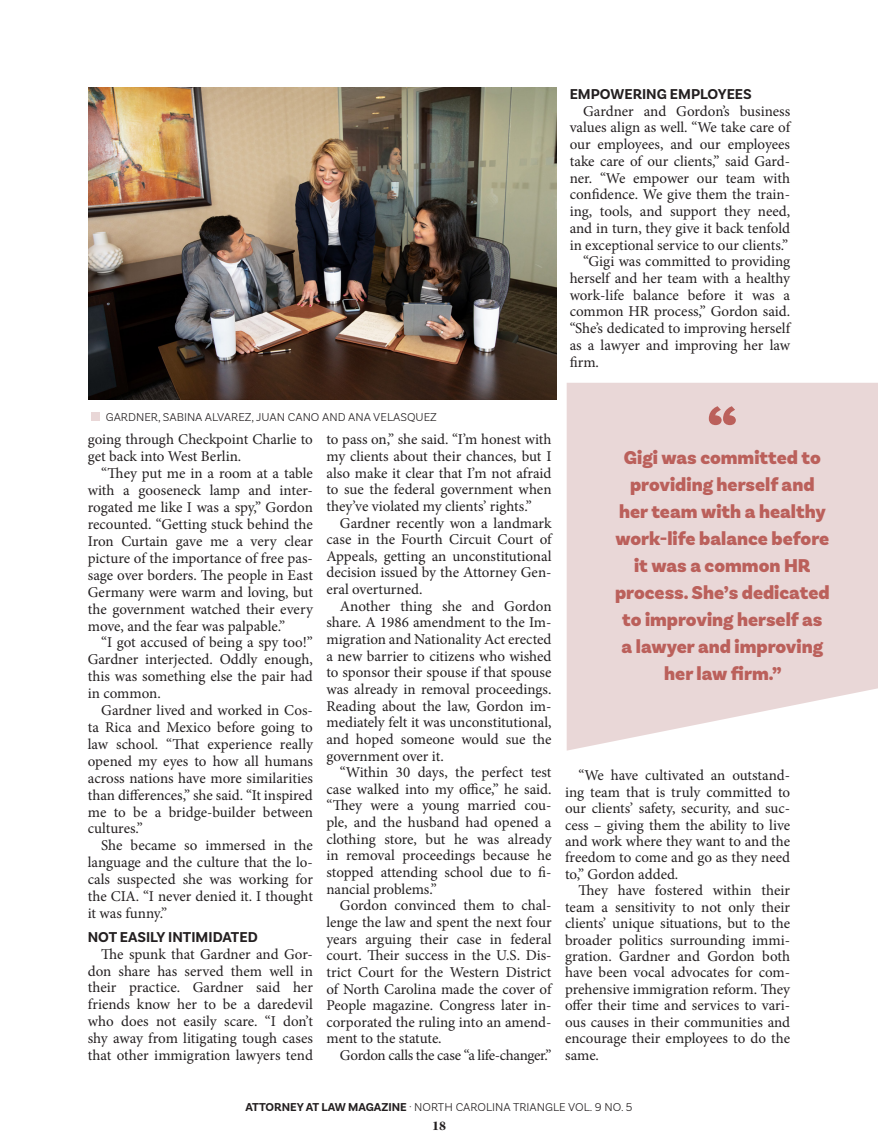
<style>
.page{position:relative;width:878px;height:1148px;background:#fff}
.page>*{position:absolute;margin:0;border:0;box-sizing:border-box;transform-origin:0 0}
.t1{font:900 19.5px/27px "Basic Sans";color:#bb605b;text-align:center}
.t2{font:15px/16.6px "Minion Pro";letter-spacing:-.005em;color:#231f20;text-align:justify}
.t3{font:700 15px "Basic Sans";color:#231f20}
.t4{font:15px "Minion Pro";letter-spacing:-.025em;color:#231f20}
.t5{font:700 13.5px "Kepler Std";color:#231f20}
.t6{font:300 12px "Basic Sans";color:#231f20}
.s1{font-weight:700}
</style>
<div class="page">
<svg style="left:566px;top:383px;width:312px;height:367px;background:#eadada"></svg>
<img style="left:88px;top:88px;width:468px;height:312px">
<svg style="left:708px;top:406px;width:27px;height:19px"></svg>
<div style="left:91px;top:412px;width:9px;height:9px;background:#e9d7d7"></div>
<p class="t3" style="left:569px;top:85px;width:184px">EMPOWERING EMPLOYEES</p>
<p class="t2" style="left:583px;top:103px;width:208px">Gardner and Gordon’s business</p>
<p class="t2" style="left:569px;top:119px;width:222px">values align as well. “We take care of</p>
<p class="t2" style="left:569px;top:136px;width:222px">our employees, and our employees</p>
<p class="t2" style="left:569px;top:153px;width:222px">take care of our clients,” said Gard-</p>
<p class="t2" style="left:569px;top:169px;width:222px">ner. “We empower our team with</p>
<p class="t2" style="left:569px;top:186px;width:222px">confidence. We give them the train-</p>
<p class="t2" style="left:569px;top:203px;width:222px">ing, tools, and support they need,</p>
<p class="t2" style="left:569px;top:220px;width:222px">and in turn, they give it back tenfold</p>
<p class="t2" style="left:569px;top:236px;width:220px">in exceptional service to our clients.”</p>
<p class="t2" style="left:583px;top:253px;width:208px">“Gigi was committed to providing</p>
<p class="t2" style="left:569px;top:270px;width:222px">herself and her team with a healthy</p>
<p class="t2" style="left:569px;top:287px;width:222px">work-life balance before it was a</p>
<p class="t2" style="left:569px;top:303px;width:222px">common HR process,” Gordon said.</p>
<p class="t2" style="left:569px;top:320px;width:222px">“She’s dedicated to improving herself</p>
<p class="t2" style="left:569px;top:337px;width:222px">as a lawyer and improving her law</p>
<p class="t2" style="left:569px;top:353px;width:31px">firm.</p>
<p class="t6" style="left:106px;top:410px;width:332px">GARDNER, SABINA ALVAREZ, JUAN CANO AND ANA VELASQUEZ</p>
<p class="t2" style="left:88px;top:431px;width:227px">going through Checkpoint Charlie to get back into West Berlin.</p>
<p class="t2" style="left:88px;top:465px;width:227px;text-indent:14px">“They put me in a room at a table with a gooseneck lamp and inter&shy;rogated me like I was a spy,” Gordon recounted. “Getting stuck behind the Iron Curtain gave me a very clear picture of the importance of free pas&shy;sage over borders. The people in East Germany were warm and loving, but the government watched their every move, and the fear was palpable.”</p>
<p class="t2" style="left:88px;top:634px;width:227px;text-indent:14px">“I got accused of being a spy too!” Gardner interjected. Oddly enough, this was something else the pair had in common.</p>
<p class="t2" style="left:88px;top:702px;width:227px;text-indent:14px">Gardner lived and worked in Cos&shy;ta Rica and Mexico before going to law school. “That experience really opened my eyes to how all humans across nations have more similarities than differences,” she said. “It inspired me to be a bridge-builder between cultures.”</p>
<p class="t2" style="left:88px;top:837px;width:227px;text-indent:14px">She became so immersed in the language and the culture that the lo&shy;cals suspected she was working for the CIA. “I never denied it. I thought it was funny.”</p>
<p class="t3" style="left:88px;top:927px;width:171px">NOT EASILY INTIMIDATED</p>
<p class="t2" style="left:88px;top:945px;width:227px;text-indent:14px">The spunk that Gardner and Gor&shy;don share has served them well in their practice. Gardner said her friends know her to be a daredevil who does not easily scare. “I don’t shy away from litigating tough cases that other immigration lawyers tend</p>
<p class="t2" style="left:326px;top:431px;width:227px">to pass on,” she said. “I’m honest with my clients about their chances, but I also make it clear that I’m not afraid to sue the federal government when they’ve violated my clients’ rights.”</p>
<p class="t2" style="left:326px;top:514px;width:227px;text-indent:14px">Gardner recently won a landmark case in the Fourth Circuit Court of Appeals, getting an unconstitutional decision issued by the Attorney Gen&shy;eral overturned.</p>
<p class="t2" style="left:326px;top:597px;width:227px;text-indent:14px">Another thing she and Gordon share. A 1986 amendment to the Im&shy;migration and Nationality Act erected a new barrier to citizens who wished to sponsor their spouse if that spouse was already in removal proceedings.<br>Reading about the law, Gordon im&shy;mediately felt it was unconstitutional, and hoped someone would sue the government over it.</p>
<p class="t2" style="left:326px;top:764px;width:227px;text-indent:14px">“Within 30 days, the perfect test case walked into my office,” he said. “They were a young married cou&shy;ple, and the husband had opened a clothing store, but he was already in removal proceedings because he stopped attending school due to fi&shy;nancial problems.”</p>
<p class="t2" style="left:326px;top:897px;width:227px;text-indent:14px">Gordon convinced them to chal&shy;lenge the law and spent the next four years arguing their case in federal court. Their success in the U.S. Dis&shy;trict Court for the Western District of North Carolina made the cover of People magazine. Congress later in&shy;corporated the ruling into an amend&shy;ment to the statute.</p>
<p class="t4" style="left:340px;top:1045px;width:213px">Gordon calls the case “a life-changer.”</p>
<h1 class="t1" style="left:615px;top:444px;width:216px">Gigi was committed to providing herself and her team with a healthy work-life balance before it was a common HR process. She’s dedicated to improving herself as a lawyer and improving her law firm.”</h1>
<p class="t2" style="left:565px;top:767px;width:227px;text-indent:14px">“We have cultivated an outstand&shy;ing team that is truly committed to our clients’ safety, security, and suc&shy;cess – giving them the ability to live and work where they want to and the freedom to come and go as they need to,” Gordon added.</p>
<p class="t2" style="left:565px;top:882px;width:227px;text-indent:14px">They have fostered within their team a sensitivity to not only their clients’ unique situations, but to the broader politics surrounding immi&shy;gration. Gardner and Gordon both have been vocal advocates for com&shy;prehensive immigration reform. They offer their time and services to vari&shy;ous causes in their communities and encourage their employees to do the same.</p>
<p class="t6" style="left:245px;top:1099px;width:388px"><span class="s1">ATTORNEY AT LAW MAGAZINE</span> · NORTH CAROLINA TRIANGLE VOL. 9 NO. 5</p>
<p class="t5" style="left:432px;top:1117px;width:15px">18</p>
</div>
